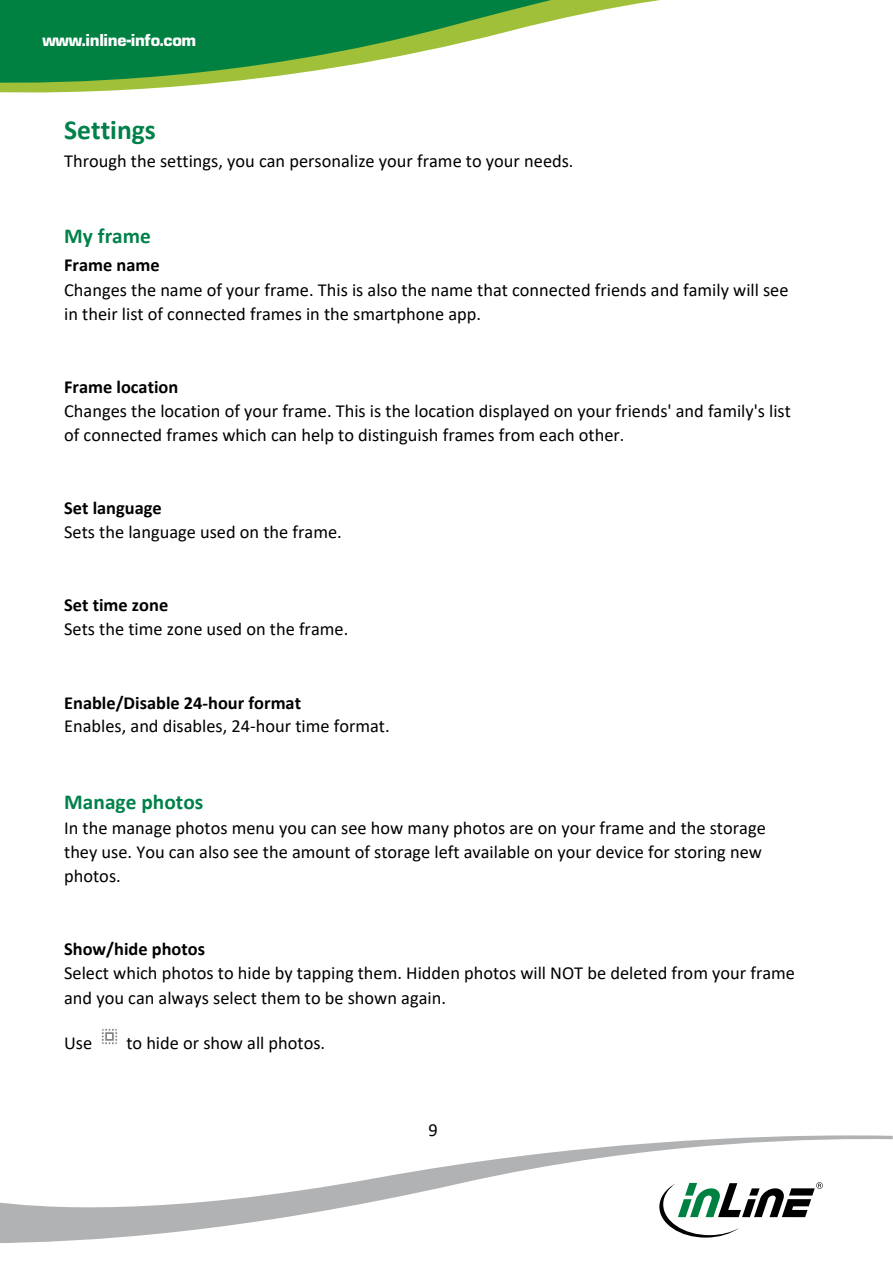
<style>
.page{position:relative;width:893px;height:1263px;background:#fff}
.page>*{position:absolute;margin:0;border:0;box-sizing:border-box;transform-origin:0 0}
.t1{font:700 27.6px "Calibri";color:#00814a}
.t2{font:700 21.3px "Calibri";letter-spacing:.005em;color:#00814a}
.t3{font:18.45px/24.3px "Calibri";color:#000}
.t4{font:700 18.45px "Calibri";color:#000}
.t5{font:900 18px "Eurostile";letter-spacing:-.015em;color:#fff}
</style>
<div class="page">
<img style="left:101px;top:1028px;width:17px;height:17px">
<svg style="left:0;top:84px;width:204px;height:9px;fill:#a1c039"></svg>
<svg style="left:0;top:0;width:660px;height:84px;fill:#008142"></svg>
<svg style="left:0;top:1135px;width:893px;height:108px"></svg>
<svg style="left:659px;top:1182px;width:164px;height:55px"></svg>
<p class="t5" style="left:43px;top:30px;width:155px">www.inline-info.com</p>
<h1 class="t1" style="left:64px;top:111px;width:93px">Settings</h1>
<p class="t3" style="left:64px;top:148px;width:511px">Through the settings, you can personalize your frame to your needs.</p>
<p class="t2" style="left:64px;top:221px;width:88px">My frame</p>
<p class="t4" style="left:64px;top:252px;width:97px">Frame name</p>
<p class="t3" style="left:64px;top:277px;width:726px;line-height:23.9px">Changes the name of your frame. This is also the name that connected friends and family will see in their list of connected frames in the smartphone app.</p>
<p class="t4" style="left:64px;top:374px;width:116px">Frame location</p>
<p class="t3" style="left:64px;top:398px;width:728px">Changes the location of your frame. This is the location displayed on your friends' and family's list of connected frames which can help to distinguish frames from each other.</p>
<p class="t4" style="left:64px;top:495px;width:99px">Set language</p>
<p class="t3" style="left:64px;top:520px;width:279px">Sets the language used on the frame.</p>
<p class="t4" style="left:64px;top:592px;width:106px">Set time zone</p>
<p class="t3" style="left:64px;top:617px;width:286px">Sets the time zone used on the frame.</p>
<p class="t4" style="left:64px;top:689px;width:238px">Enable/Disable 24-hour format</p>
<p class="t3" style="left:64px;top:714px;width:327px">Enables, and disables, 24-hour time format.</p>
<p class="t2" style="left:64px;top:786px;width:141px">Manage photos</p>
<p class="t3" style="left:64px;top:815px;width:703px">In the manage photos menu you can see how many photos are on your frame and the storage they use. You can also see the amount of storage left available on your device for storing new photos.</p>
<p class="t4" style="left:64px;top:936px;width:142px">Show/hide photos</p>
<p class="t3" style="left:64px;top:961px;width:732px">Select which photos to hide by tapping them. Hidden photos will NOT be deleted from your frame and you can always select them to be shown again.</p>
<p class="t3" style="left:64px;top:1030px;width:30px">Use</p>
<p class="t3" style="left:126px;top:1030px;width:200px">to hide or show all photos.</p>
<p class="t3" style="left:429px;top:1117px;width:11px">9</p>
</div>
